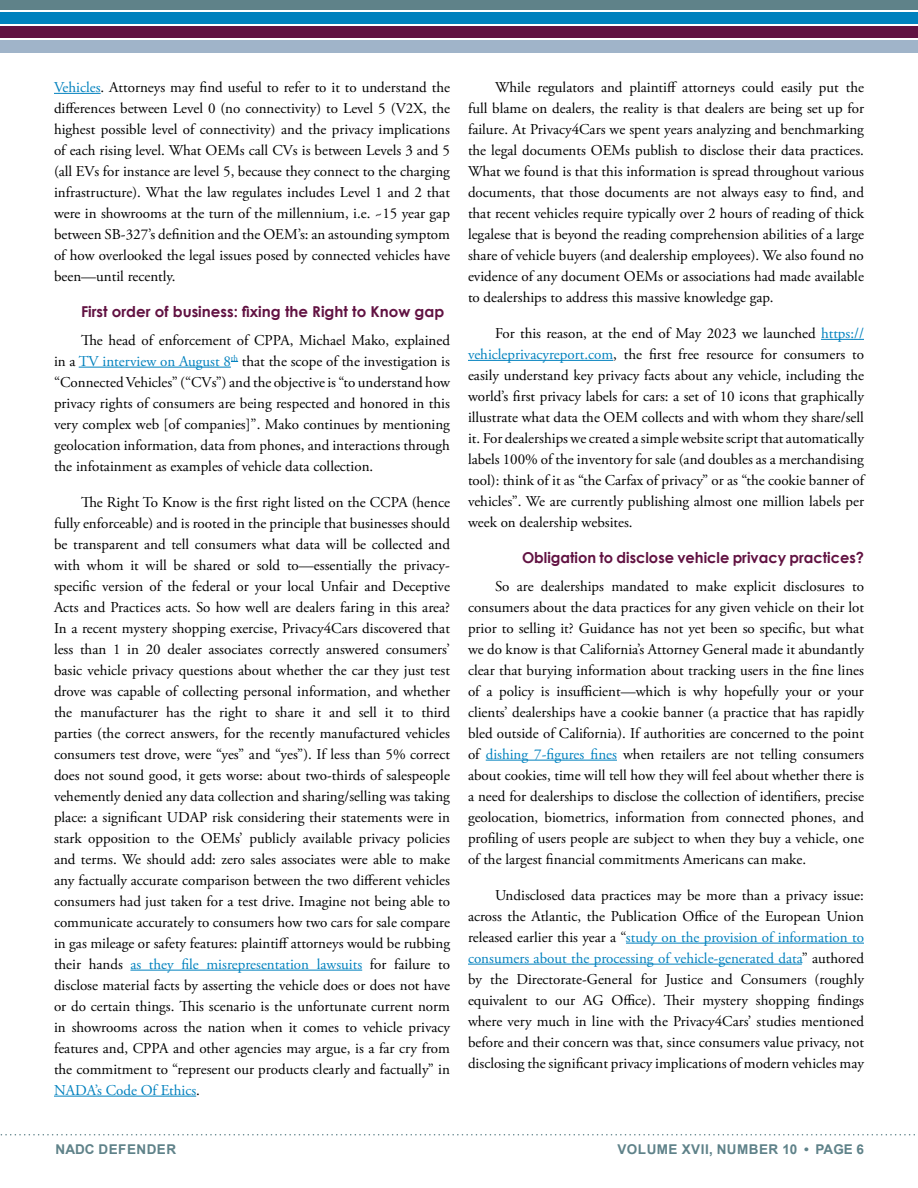
<style>
.page{position:relative;width:918px;height:1188px;background:#fff}
.page>*{position:absolute;margin:0;border:0;box-sizing:border-box;transform-origin:0 0}
.t1{font:15px/21px "Adobe Garamond Pro";color:#000;text-align:justify}
.t2{font:700 15px "Century Gothic";color:#611242}
.t3{font:700 13.5px "Arial";letter-spacing:.035em;color:#5f8289}
.s1{color:#0081be}
</style>
<div class="page">
<svg style="left:0;top:1134px;width:915px;height:2px"></svg>
<div style="left:0;top:25px;width:918px;height:13px;background:#611242"></div>
<div style="left:0;top:11px;width:918px;height:14px;background:#0081be"></div>
<div style="left:0;top:0;width:918px;height:11px;background:#5f8289"></div>
<hr style="left:0;top:10px;width:918px;height:2px;background:#fff">
<hr style="left:0;top:24px;width:918px;height:1px;background:#fff">
<div style="left:0;top:39px;width:918px;height:14px;background:#a0b4c9"></div>
<hr style="left:0;top:38px;width:918px;height:2px;background:#fff">
<hr style="left:54px;top:93px;width:47px;height:1px;background:#0081be">
<hr style="left:79px;top:367px;width:152px;height:1px;background:#0081be">
<hr style="left:130px;top:970px;width:232px;height:1px;background:#0081be">
<hr style="left:54px;top:1096px;width:142px;height:1px;background:#0081be">
<hr style="left:821px;top:339px;width:43px;height:1px;background:#0081be">
<hr style="left:468px;top:360px;width:145px;height:1px;background:#0081be">
<hr style="left:486px;top:760px;width:131px;height:1px;background:#0081be">
<hr style="left:626px;top:943px;width:238px;height:1px;background:#0081be">
<hr style="left:468px;top:964px;width:334px;height:1px;background:#0081be">
<p class="t1" style="left:54px;top:77px;width:398px"><span class="s1">Vehicles</span>. Attorneys may find useful to refer to it to understand the differences between Level 0 (no connectivity) to Level 5 (V2X, the highest possible level of connectivity) and the privacy implications of each rising level. What OEMs call CVs is between Levels 3 and 5 (all EVs for instance are level 5, because they connect to the charging infrastructure). What the law regulates includes Level 1 and 2 that were in showrooms at the turn of the millennium, i.e. ~15 year gap between SB-327’s definition and the OEM’s: an astounding symptom of how overlooked the legal issues posed by connected vehicles have been—until recently.</p>
<p class="t2" style="left:81px;top:300px;width:365px">First order of business: fixing the Right to Know gap</p>
<p class="t1" style="left:54px;top:330px;width:398px;text-indent:27px">The head of enforcement of CPPA, Michael Mako, explained in a <span class="s1">TV interview on August 8</span><sup>th</sup> that the scope of the investigation is “Connected Vehicles” (“CVs”) and the objective is “to understand how privacy rights of consumers are being respected and honored in this very complex web [of companies]”. Mako continues by mentioning geolocation information, data from phones, and interactions through the infotainment as examples of vehicle data collection.</p>
<p class="t1" style="left:54px;top:492px;width:398px;text-indent:27px">The Right To Know is the first right listed on the CCPA (hence fully enforceable) and is rooted in the principle that businesses should be transparent and tell consumers what data will be collected and with whom it will be shared or sold to—essentially the privacy&shy;specific version of the federal or your local Unfair and Deceptive Acts and Practices acts. So how well are dealers faring in this area?<br>In a recent mystery shopping exercise, Privacy4Cars discovered that less than 1 in 20 dealer associates correctly answered consumers’ basic vehicle privacy questions about whether the car they just test drove was capable of collecting personal information, and whether the manufacturer has the right to share it and sell it to third parties (the correct answers, for the recently manufactured vehicles consumers test drove, were “yes” and “yes”). If less than 5% correct does not sound good, it gets worse: about two-thirds of salespeople vehemently denied any data collection and sharing/selling was taking place: a significant UDAP risk considering their statements were in stark opposition to the OEMs’ publicly available privacy policies and terms. We should add: zero sales associates were able to make any factually accurate comparison between the two different vehicles consumers had just taken for a test drive. Imagine not being able to communicate accurately to consumers how two cars for sale compare in gas mileage or safety features: plaintiff attorneys would be rubbing their hands <span class="s1">as they file misrepresentation lawsuits</span> for failure to disclose material facts by asserting the vehicle does or does not have or do certain things. This scenario is the unfortunate current norm in showrooms across the nation when it comes to vehicle privacy features and, CPPA and other agencies may argue, is a far cry from the commitment to “represent our products clearly and factually” in <span class="s1">NADA’s Code Of Ethics</span>.</p>
<p class="t1" style="left:468px;top:77px;width:398px;text-indent:27px">While regulators and plaintiff attorneys could easily put the full blame on dealers, the reality is that dealers are being set up for failure. At Privacy4Cars we spent years analyzing and benchmarking the legal documents OEMs publish to disclose their data practices.<br>What we found is that this information is spread throughout various documents, that those documents are not always easy to find, and that recent vehicles require typically over 2 hours of reading of thick legalese that is beyond the reading comprehension abilities of a large share of vehicle buyers (and dealership employees). We also found no evidence of any document OEMs or associations had made available to dealerships to address this massive knowledge gap.</p>
<p class="t1" style="left:468px;top:323px;width:398px;text-indent:27px">For this reason, at the end of May 2023 we launched <span class="s1">https:// vehicleprivacyreport.com</span>, the first free resource for consumers to easily understand key privacy facts about any vehicle, including the world’s first privacy labels for cars: a set of 10 icons that graphically illustrate what data the OEM collects and with whom they share/sell it. For dealerships we created a simple website script that automatically labels 100% of the inventory for sale (and doubles as a merchandising tool): think of it as “the Carfax of privacy” or as “the cookie banner of vehicles”. We are currently publishing almost one million labels per week on dealership websites.</p>
<p class="t2" style="left:522px;top:546px;width:344px">Obligation to disclose vehicle privacy practices?</p>
<p class="t1" style="left:468px;top:576px;width:398px;text-indent:27px">So are dealerships mandated to make explicit disclosures to consumers about the data practices for any given vehicle on their lot prior to selling it? Guidance has not yet been so specific, but what we do know is that California’s Attorney General made it abundantly clear that burying information about tracking users in the fine lines of a policy is insufficient—which is why hopefully your or your clients’ dealerships have a cookie banner (a practice that has rapidly bled outside of California). If authorities are concerned to the point of <span class="s1">dishing 7-figures fines</span> when retailers are not telling consumers about cookies, time will tell how they will feel about whether there is a need for dealerships to disclose the collection of identifiers, precise geolocation, biometrics, information from connected phones, and profiling of users people are subject to when they buy a vehicle, one of the largest financial commitments Americans can make.</p>
<p class="t1" style="left:468px;top:885px;width:398px;text-indent:27px">Undisclosed data practices may be more than a privacy issue: across the Atlantic, the Publication Office of the European Union released earlier this year a “<span class="s1">study on the provision of information to consumers about the processing of vehicle-generated data</span>” authored by the Directorate-General for Justice and Consumers (roughly equivalent to our AG Office). Their mystery shopping findings where very much in line with the Privacy4Cars’ studies mentioned before and their concern was that, since consumers value privacy, not disclosing the significant privacy implications of modern vehicles may</p>
<p class="t3" style="left:56px;top:1139px;width:122px">NADC DEFENDER</p>
<p class="t3" style="left:618px;top:1139px;width:248px">VOLUME XVII, NUMBER 10 • PAGE 6</p>
</div>
